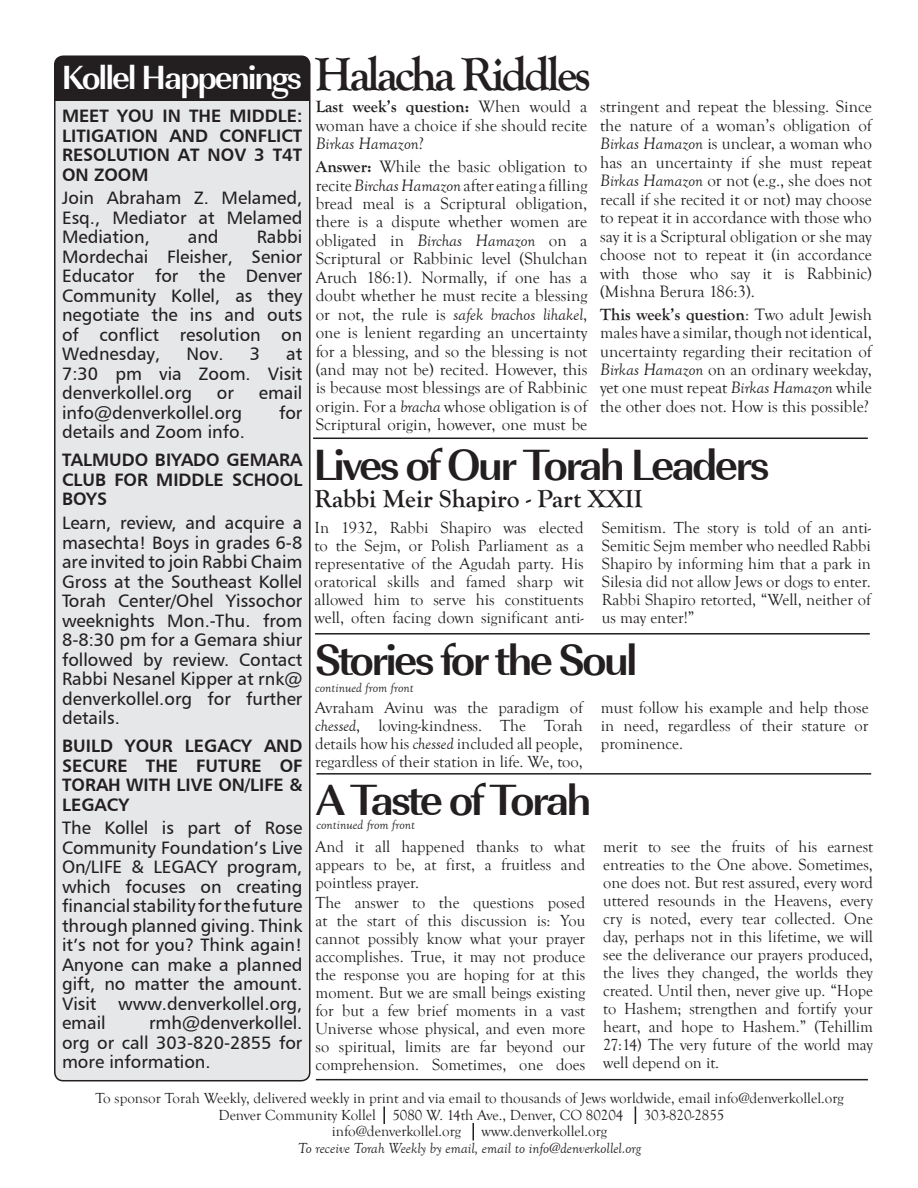
<style>
.page{position:relative;width:918px;height:1188px;background:#fff}
.page>*{position:absolute;margin:0;border:0;box-sizing:border-box;transform-origin:0 0}
.t1{font:700 48px "Goudy Old Style T";letter-spacing:-.06em;color:#231f20}
.t2{font:700 45px "URW Imperial T";letter-spacing:-.06em;color:#231f20}
.t3{font:700 34.5px "URW Imperial T";letter-spacing:-.06em;color:#fff}
.t4{font:700 25.5px "Goudy Old Style T";color:#231f20}
.t5{font:18px/19.5px "Humanist 777 BT Roman B";color:#231f20;text-align:justify}
.t6{font:18px/19.5px "Humanist 777 BT Bold B";color:#231f20;text-align:justify}
.x_msonormal{font:16.95px/18.5px "Goudy Old Style T";color:#231f20;text-align:justify}
.t7{font:16.5px/18px "Goudy Old Style T";color:#231f20;text-align:justify}
.t8{font:15px "Goudy Old Style T";color:#231f20}
.t9{font:italic 15px "Goudy Old Style T";color:#231f20}
.t10{font:italic 13.5px "Goudy Old Style T";color:#231f20}
.s1{font-weight:700;color:#201f1e}
.s2{font-style:italic}
.s3{font-weight:700}
</style>
<div class="page">
<div style="left:55px;top:56px;width:255px;height:1025px;background:#e6e7e9;border-radius:9px"></div>
<div style="left:55px;top:56px;width:255px;height:45px;background:#231f20"></div>
<div style="left:54px;top:55px;width:257px;height:1026px;border:2px solid #231f20;border-radius:9px"></div>
<svg style="left:383px;top:1106px;width:2px;height:18px"></svg>
<svg style="left:635px;top:1106px;width:1px;height:18px"></svg>
<svg style="left:473px;top:1123px;width:1px;height:17px"></svg>
<hr style="left:313px;top:438px;width:555px;height:1px;background:#231f20">
<hr style="left:316px;top:1079px;width:552px;height:1px;background:#231f20">
<hr style="left:316px;top:773px;width:555px;height:2px;background:#231f20">
<hr style="left:315px;top:633px;width:555px;height:2px;background:#231f20">
<p class="t3" style="left:61px;top:57px;width:242px">Kollel Happenings</p>
<p class="t1" style="left:315px;top:47px;width:278px">Halacha Riddles</p>
<p class="x_msonormal" style="left:316px;top:98px;width:273px"><span class="s1">Last week’s question:</span> When would a woman have a choice if she should recite <span class="s2">Birkas Hamazon</span>?</p>
<p class="x_msonormal" style="left:316px;top:158px;width:273px"><span class="s1">Answer:</span> While the basic obligation to recite <span class="s2">Birchas Hamazon</span> after eating a filling bread meal is a Scriptural obligation, there is a dispute whether women are obligated in <span class="s2">Birchas Hamazon</span> on a Scriptural or Rabbinic level (Shulchan Aruch 186:1). Normally, if one has a doubt whether he must recite a blessing or not, the rule is <span class="s2">safek brachos lihakel</span>, one is lenient regarding an uncertainty for a blessing, and so the blessing is not (and may not be) recited. However, this is because most blessings are of Rabbinic origin. For a <span class="s2">bracha</span> whose obligation is of Scriptural origin, however, one must be</p>
<p class="x_msonormal" style="left:600px;top:98px;width:273px">stringent and repeat the blessing. Since the nature of a woman’s obligation of <span class="s2">Birkas Hamazon</span> is unclear, a woman who has an uncertainty if she must repeat <span class="s2">Birkas Hamazon</span> or not (e.g., she does not recall if she recited it or not) may choose to repeat it in accordance with those who say it is a Scriptural obligation or she may choose not to repeat it (in accordance with those who say it is Rabbinic) (Mishna Berura 186:3).</p>
<p class="x_msonormal" style="left:600px;top:305px;width:273px"><span class="s3">This week’s question</span>: Two adult Jewish males have a similar, though not identical, uncertainty regarding their recitation of <span class="s2">Birkas Hamazon</span> on an ordinary weekday, yet one must repeat <span class="s2">Birkas Hamazon</span> while the other does not. How is this possible?</p>
<p class="t6" style="left:62px;top:106px;width:242px">MEET YOU IN THE MIDDLE:<br>LITIGATION AND CONFLICT RESOLUTION AT NOV 3 T4T ON ZOOM</p>
<p class="t5" style="left:62px;top:188px;width:242px">Join Abraham Z. Melamed, Esq., Mediator at Melamed Mediation,</p>
<p class="t5" style="left:62px;top:227px;width:242px;text-indent:195px">Rabbi Mordechai Fleisher, Senior Educator for the Denver Community Kollel, as they negotiate the ins and outs of conflict resolution on Wednesday,</p>
<p class="t5" style="left:188px;top:227px;width:32px">and</p>
<p class="t5" style="left:187px;top:344px;width:39px">Nov.</p>
<p class="t5" style="left:250px;top:344px;width:12px">3</p>
<p class="t5" style="left:62px;top:344px;width:242px;text-indent:224px">at 7:30 pm via Zoom. Visit denverkollel.org</p>
<p class="t5" style="left:217px;top:383px;width:19px">or</p>
<p class="t5" style="left:259px;top:383px;width:45px">email</p>
<p class="t5" style="left:62px;top:402px;width:182px">info@denverkollel.org</p>
<p class="t5" style="left:279px;top:402px;width:25px">for</p>
<p class="t5" style="left:62px;top:422px;width:184px">details and Zoom info.</p>
<p class="t6" style="left:62px;top:450px;width:242px">TALMUDO BIYADO GEMARA CLUB FOR MIDDLE SCHOOL BOYS</p>
<p class="t5" style="left:62px;top:513px;width:242px">Learn, review, and acquire a masechta! Boys in grades 6-8 are invited to join Rabbi Chaim Gross at the Southeast Kollel Torah Center/Ohel Yissochor weeknights Mon.-Thu. from 8-8:30 pm for a Gemara shiur followed by review. Contact Rabbi Nesanel Kipper at rnk@ denverkollel.org for further details.</p>
<p class="t6" style="left:62px;top:736px;width:242px">BUILD YOUR LEGACY AND SECURE THE FUTURE OF TORAH WITH LIVE ON/LIFE &amp; LEGACY</p>
<p class="t5" style="left:62px;top:818px;width:242px">The Kollel is part of Rose Community Foundation’s Live On/LIFE &amp; LEGACY program, which focuses on creating financial stability for the future through planned giving. Think it’s not for you? Think again!<br>Anyone can make a planned gift, no matter the amount.<br>Visit www.denverkollel.org, email</p>
<p class="t2" style="left:313px;top:438px;width:458px">Lives of Our Torah Leaders</p>
<p class="t4" style="left:315px;top:485px;width:330px">Rabbi Meir Shapiro - Part XXII</p>
<p class="t7" style="left:315px;top:519px;width:271px">In 1932, Rabbi Shapiro was elected to the Sejm, or Polish Parliament as a representative of the Agudah party. His oratorical skills and famed sharp wit allowed him to serve his constituents well, often facing down significant anti-</p>
<p class="t7" style="left:602px;top:519px;width:271px">Semitism. The story is told of an anti-Semitic Sejm member who needled Rabbi Shapiro by informing him that a park in Silesia did not allow Jews or dogs to enter.<br>Rabbi Shapiro retorted, “Well, neither of us may enter!”</p>
<p class="t2" style="left:315px;top:633px;width:324px">Stories for the Soul</p>
<p class="t10" style="left:315px;top:680px;width:100px">continued from front</p>
<p class="t7" style="left:315px;top:699px;width:269px">Avraham Avinu was the paradigm of <span class="s2">chessed</span>, loving-kindness. The Torah details how his <span class="s2">chessed</span> included all people, regardless of their station in life. We, too,</p>
<p class="t7" style="left:601px;top:699px;width:269px">must follow his example and help those in need, regardless of their stature or prominence.</p>
<p class="t2" style="left:317px;top:773px;width:277px">A Taste of Torah</p>
<p class="t7" style="left:316px;top:838px;width:271px">And it all happened thanks to what appears to be, at first, a fruitless and pointless prayer.</p>
<p class="t7" style="left:316px;top:894px;width:271px">The answer to the questions posed at the start of this discussion is: You cannot possibly know what your prayer accomplishes. True, it may not produce the response you are hoping for at this moment. But we are small beings existing for but a few brief moments in a vast Universe whose physical, and even more so spiritual, limits are far beyond our comprehension. Sometimes, one does</p>
<p class="t10" style="left:317px;top:818px;width:100px">continued from front</p>
<p class="t7" style="left:603px;top:838px;width:271px">merit to see the fruits of his earnest entreaties to the One above. Sometimes, one does not. But rest assured, every word uttered resounds in the Heavens, every cry is noted, every tear collected. One day, perhaps not in this lifetime, we will see the deliverance our prayers produced, the lives they changed, the worlds they created. Until then, never give up. “Hope to Hashem; strengthen and fortify your heart, and hope to Hashem.” (Tehillim 27:14) The very future of the world may well depend on it.</p>
<p class="t5" style="left:62px;top:1013px;width:242px;text-indent:87px">rmh@denverkollel. org or call 303-820-2855 for more information.</p>
<p class="t8" style="left:95px;top:1090px;width:750px">To sponsor Torah Weekly, delivered weekly in print and via email to thousands of Jews worldwide, email info@denverkollel.org</p>
<p class="t8" style="left:219px;top:1107px;width:406px">Denver Community Kollel 5080 W. 14th Ave., Denver, CO 80204</p>
<p class="t8" style="left:644px;top:1107px;width:82px">303-820-2855</p>
<p class="t8" style="left:332px;top:1123px;width:131px">info@denverkollel.org</p>
<p class="t8" style="left:482px;top:1123px;width:127px">www.denverkollel.org</p>
<p class="t9" style="left:298px;top:1140px;width:344px">To receive Torah Weekly by email, email to info@denverkollel.org</p>
</div>
